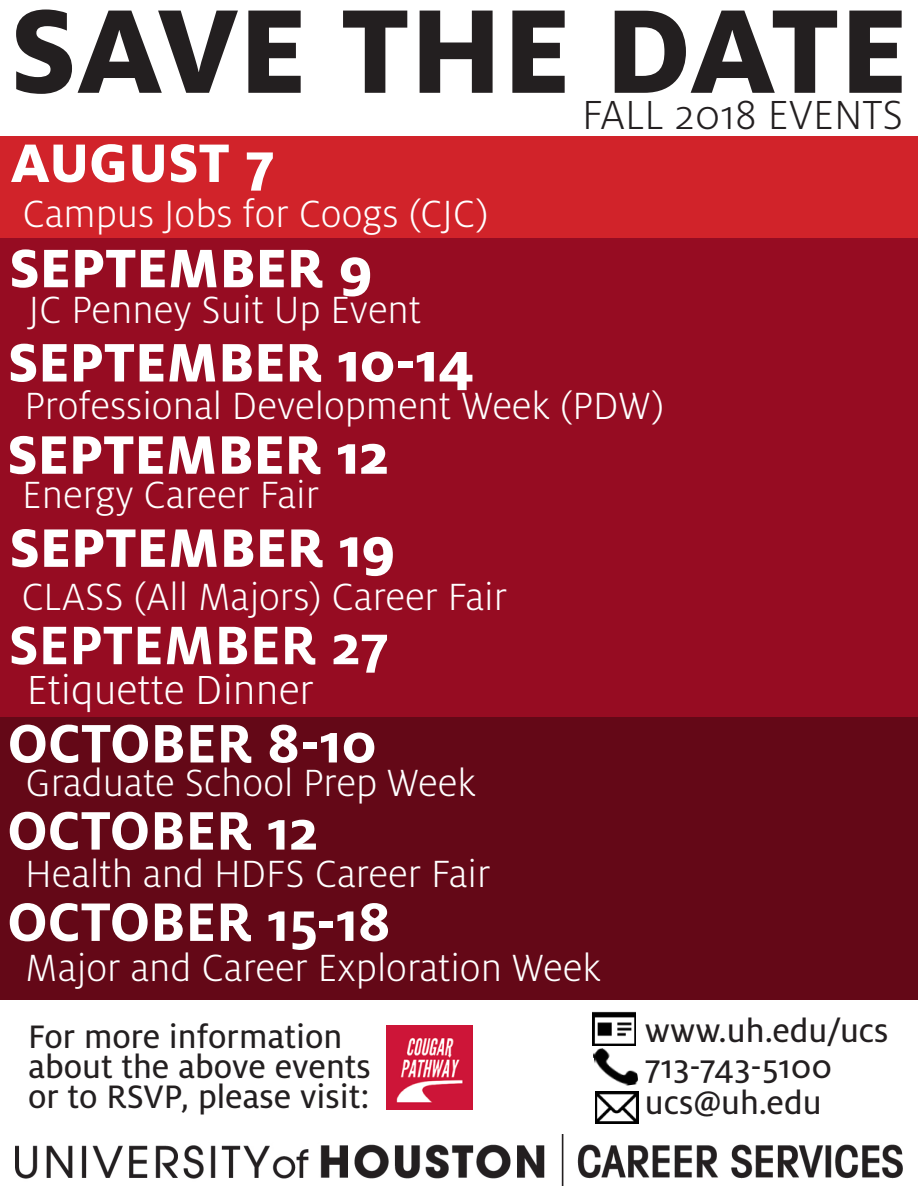
<style>
.page{position:relative;width:918px;height:1188px;background:#fff}
.page>*{position:absolute;margin:0;border:0;box-sizing:border-box;transform-origin:0 0}
.t1{font:800 132px "Milo OT";color:#231f20}
.t2{font:800 60px "Milo OT";color:#fff}
.t3{font:700 60px "Milo OT";color:#fff}
.t4{font:300 45px "Milo OT";color:#fff}
.t5{font:300 45px "Milo OT";color:#231f20}
.t6{font:300 42px "Milo OT";color:#fff}
.t7{font:36px/30px "Milo OT Text";color:#231f20}
</style>
<div class="page">
<img style="left:15px;top:1134px;width:887px;height:52px">
<div style="left:0;top:136px;width:918px;height:104px;background:#d1232a"></div>
<div style="left:0;top:238px;width:918px;height:104px;background:#960c22"></div>
<div style="left:1px;top:540px;width:917px;height:103px;background:#960c22"></div>
<div style="left:0;top:339px;width:918px;height:107px;background:#960c22"></div>
<div style="left:0;top:641px;width:918px;height:79px;background:#960c22"></div>
<div style="left:0;top:437px;width:918px;height:107px;background:#960c22"></div>
<div style="left:0;top:717px;width:918px;height:113px;background:#640817"></div>
<div style="left:0;top:814px;width:918px;height:115px;background:#640817"></div>
<div style="left:0;top:926px;width:918px;height:74px;background:#640817"></div>
<img style="left:386px;top:1026px;width:87px;height:83px">
<img style="left:595px;top:1091px;width:43px;height:33px">
<img style="left:593px;top:1048px;width:45px;height:38px">
<img style="left:593px;top:1011px;width:43px;height:35px">
<p class="t1" style="left:10px;top:-24px;width:900px">SAVE THE DATE</p>
<p class="t5" style="left:582px;top:90px;width:322px">FALL 2018 EVENTS</p>
<p class="t2" style="left:11px;top:129px;width:265px">AUGUST 7</p>
<p class="t6" style="left:23px;top:192px;width:468px">Campus Jobs for Coogs (CJC)</p>
<p class="t2" style="left:9px;top:234px;width:364px">SEPTEMBER 9</p>
<p class="t6" style="left:29px;top:287px;width:394px">JC Penney Suit Up Event</p>
<p class="t2" style="left:8px;top:328px;width:468px">SEPTEMBER 10-14</p>
<p class="t6" style="left:25px;top:384px;width:642px">Professional Development Week (PDW)</p>
<p class="t2" style="left:7px;top:421px;width:383px">SEPTEMBER 12</p>
<p class="t6" style="left:22px;top:472px;width:299px">Energy Career Fair</p>
<p class="t2" style="left:9px;top:514px;width:387px">SEPTEMBER 19</p>
<p class="t6" style="left:21px;top:574px;width:487px">CLASS (All Majors) Career Fair</p>
<p class="t3" style="left:9px;top:611px;width:382px">SEPTEMBER 27</p>
<p class="t4" style="left:27px;top:665px;width:289px">Etiquette Dinner</p>
<p class="t3" style="left:8px;top:710px;width:370px">OCTOBER 8-10</p>
<p class="t6" style="left:26px;top:761px;width:452px">Graduate School Prep Week</p>
<p class="t3" style="left:7px;top:797px;width:312px">OCTOBER 12</p>
<p class="t6" style="left:25px;top:851px;width:467px">Health and HDFS Career Fair</p>
<p class="t3" style="left:7px;top:888px;width:385px">OCTOBER 15-18</p>
<p class="t6" style="left:25px;top:945px;width:577px">Major and Career Exploration Week</p>
<p class="t7" style="left:28px;top:1022px;width:344px">For more information about the above events</p>
<p class="t7" style="left:28px;top:1082px;width:343px">or to RSVP, please visit:</p>
<p class="t7" style="left:645px;top:1016px;width:245px">www.uh.edu/ucs</p>
<p class="t7" style="left:645px;top:1052px;width:189px">713-743-5100</p>
<p class="t7" style="left:645px;top:1088px;width:178px">ucs@uh.edu</p>
</div>
